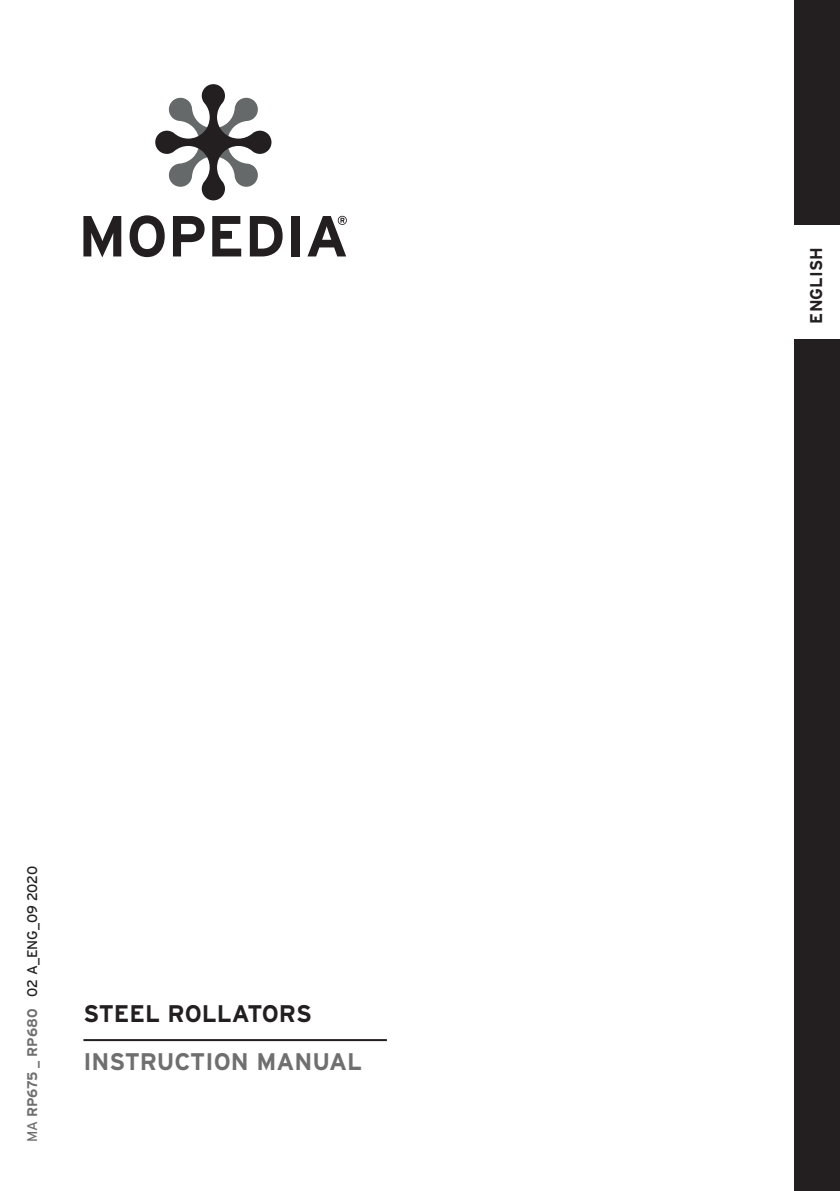
<style>
.page{position:relative;width:840px;height:1191px;background:#fff}
.page>*{position:absolute;margin:0;border:0;box-sizing:border-box;transform-origin:0 0}
.t1{font:700 24px "Interstate";color:#706f6f}
.t2{font:700 24px "Interstate";color:#231f20}
.t3{font:700 17px "Interstate";letter-spacing:.005em;color:#231f20}
.t4{font:14px "Interstate";letter-spacing:-.01em;color:#231f20}
.s1{color:#706f6f}
.s2{font-weight:700;color:#706f6f}
</style>
<div class="page">
<hr style="left:83px;top:1039px;width:304px;height:2px;background:#231f20">
<svg style="left:155px;top:84px;width:116px;height:116px"></svg>
<svg style="left:83px;top:216px;width:38px;height:41px"></svg>
<svg style="left:130px;top:215px;width:35px;height:42px"></svg>
<svg style="left:173px;top:216px;width:31px;height:40px"></svg>
<svg style="left:212px;top:216px;width:29px;height:40px"></svg>
<svg style="left:250px;top:216px;width:32px;height:40px"></svg>
<div style="left:291px;top:216px;width:8px;height:40px;background:#231f20"></div>
<svg style="left:307px;top:216px;width:40px;height:40px"></svg>
<div style="left:794px;top:0;width:46px;height:1190px;background:#231f20"></div>
<div style="left:789px;top:225px;width:51px;height:114px;background:#fff"></div>
<p class="t4" style="left:25px;top:1142px;width:278px;rotate:-90deg"><span class="s1">MA</span> <span class="s2">RP675 _ RP680</span> 02 A_ENG_09 2020</p>
<h1 class="t2" style="left:83px;top:1000px;width:230px">STEEL ROLLATORS</h1>
<h1 class="t1" style="left:83px;top:1048px;width:280px">INSTRUCTION MANUAL</h1>
<p class="t3" style="left:806px;top:323px;width:78px;rotate:-90deg">ENGLISH</p>
</div>
